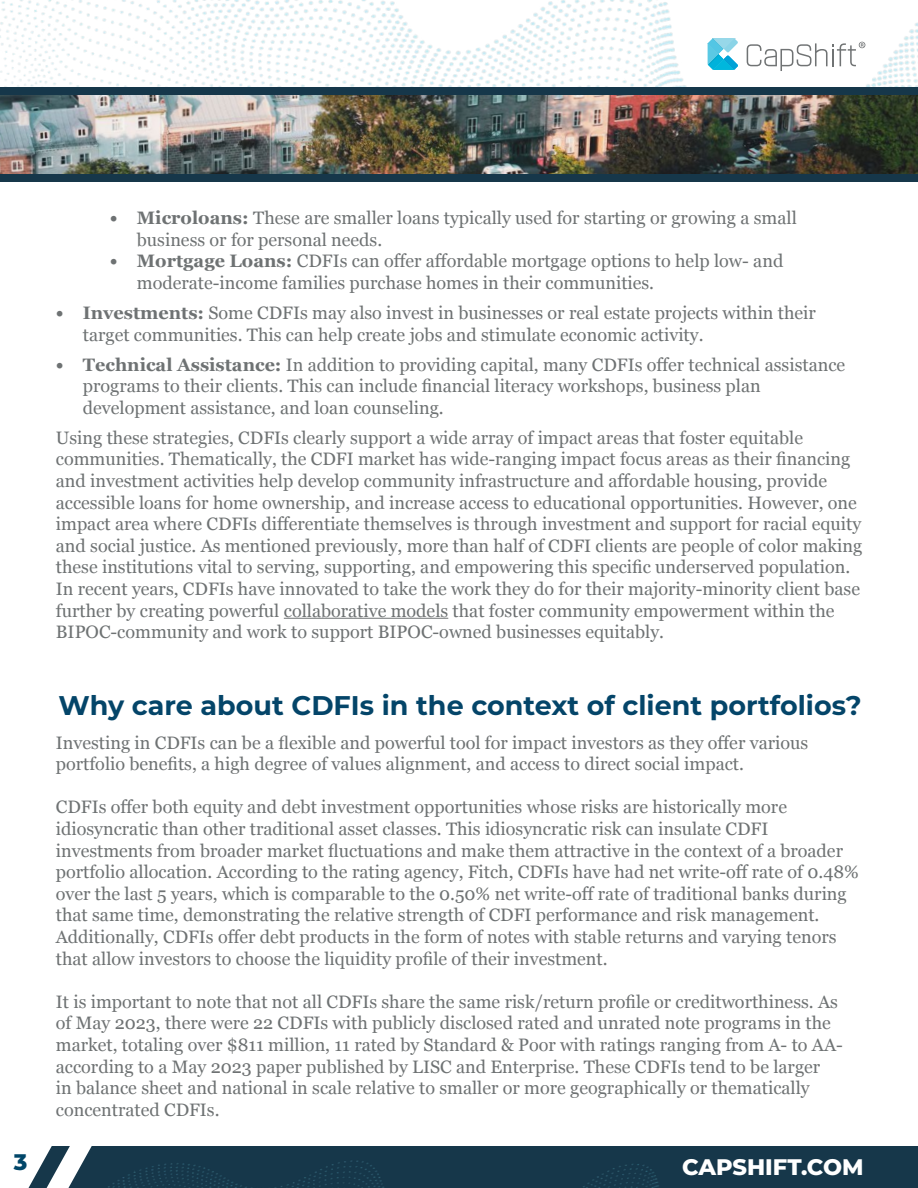
<style>
.page{position:relative;width:918px;height:1188px;background:#fff}
.page>*{position:absolute;margin:0;border:0;box-sizing:border-box;transform-origin:0 0}
.t1{font:700 27px "Montserrat";color:#044569}
.t2{font:800 22.5px "Montserrat";color:#fff}
.t3{font:800 22.5px "Montserrat";color:#014669}
.t4{font:18px/21.6px "Georgia";color:#6e7273}
.s1{font-weight:700}
</style>
<div class="page">
<img style="left:0;top:0;width:918px;height:88px">
<div style="left:0;top:1146px;width:918px;height:42px;background:#16374a"></div>
<svg style="left:708px;top:38px;width:30px;height:33px"></svg>
<svg style="left:747px;top:42px;width:118px;height:29px"></svg>
<img style="left:0;top:95px;width:918px;height:80px">
<div style="left:0;top:88px;width:918px;height:7px;background:#16374a"></div>
<div style="left:0;top:175px;width:918px;height:7px;background:#16374a"></div>
<img style="left:0;top:1146px;width:659px;height:42px">
<hr style="left:284px;top:618px;width:164px;height:1px;background:#6e7273">
<p class="t4" style="left:137px;top:207px;width:661px;text-indent:-27px"><span class="s1">• Microloans:</span> These are smaller loans typically used for starting or growing a small business or for personal needs.</p>
<p class="t4" style="left:137px;top:250px;width:648px;text-indent:-27px"><span class="s1">• Mortgage Loans:</span> CDFIs can offer affordable mortgage options to help low- and moderate-income families purchase homes in their communities.</p>
<p class="t4" style="left:83px;top:301px;width:735px;text-indent:-27px"><span class="s1">• Investments:</span> Some CDFIs may also invest in businesses or real estate projects within their target communities. This can help create jobs and stimulate economic activity.</p>
<p class="t4" style="left:83px;top:353px;width:764px;text-indent:-27px"><span class="s1">• Technical Assistance:</span> In addition to providing capital, many CDFIs offer technical assistance programs to their clients. This can include financial literacy workshops, business plan development assistance, and loan counseling.</p>
<p class="t4" style="left:56px;top:426px;width:808px">Using these strategies, CDFIs clearly support a wide array of impact areas that foster equitable communities. Thematically, the CDFI market has wide-ranging impact focus areas as their financing and investment activities help develop community infrastructure and affordable housing, provide accessible loans for home ownership, and increase access to educational opportunities. However, one impact area where CDFIs differentiate themselves is through investment and support for racial equity and social justice. As mentioned previously, more than half of CDFI clients are people of color making these institutions vital to serving, supporting, and empowering this specific underserved population.<br>In recent years, CDFIs have innovated to take the work they do for their majority-minority client base further by creating powerful collaborative models that foster community empowerment within the BIPOC-community and work to support BIPOC-owned businesses equitably.</p>
<h1 class="t1" style="left:58px;top:686px;width:805px">Why care about CDFIs in the context of client portfolios?</h1>
<p class="t4" style="left:56px;top:731px;width:754px">Investing in CDFIs can be a flexible and powerful tool for impact investors as they offer various portfolio benefits, a high degree of values alignment, and access to direct social impact.</p>
<p class="t4" style="left:56px;top:796px;width:805px">CDFIs offer both equity and debt investment opportunities whose risks are historically more idiosyncratic than other traditional asset classes. This idiosyncratic risk can insulate CDFI investments from broader market fluctuations and make them attractive in the context of a broader portfolio allocation. According to the rating agency, Fitch, CDFIs have had net write-off rate of 0.48% over the last 5 years, which is comparable to the 0.50% net write-off rate of traditional banks during that same time, demonstrating the relative strength of CDFI performance and risk management.<br>Additionally, CDFIs offer debt products in the form of notes with stable returns and varying tenors that allow investors to choose the liquidity profile of their investment.</p>
<p class="t4" style="left:56px;top:990px;width:788px">It is important to note that not all CDFIs share the same risk/return profile or creditworthiness. As of May 2023, there were 22 CDFIs with publicly disclosed rated and unrated note programs in the market, totaling over $811 million, 11 rated by Standard &amp; Poor with ratings ranging from A- to AA&shy;according to a May 2023 paper published by LISC and Enterprise. These CDFIs tend to be larger<br>in balance sheet and national in scale relative to smaller or more geographically or thematically concentrated CDFIs.</p>
<p class="t3" style="left:14px;top:1145px;width:15px">3</p>
<p class="t2" style="left:682px;top:1150px;width:183px">CAPSHIFT.COM</p>
</div>
